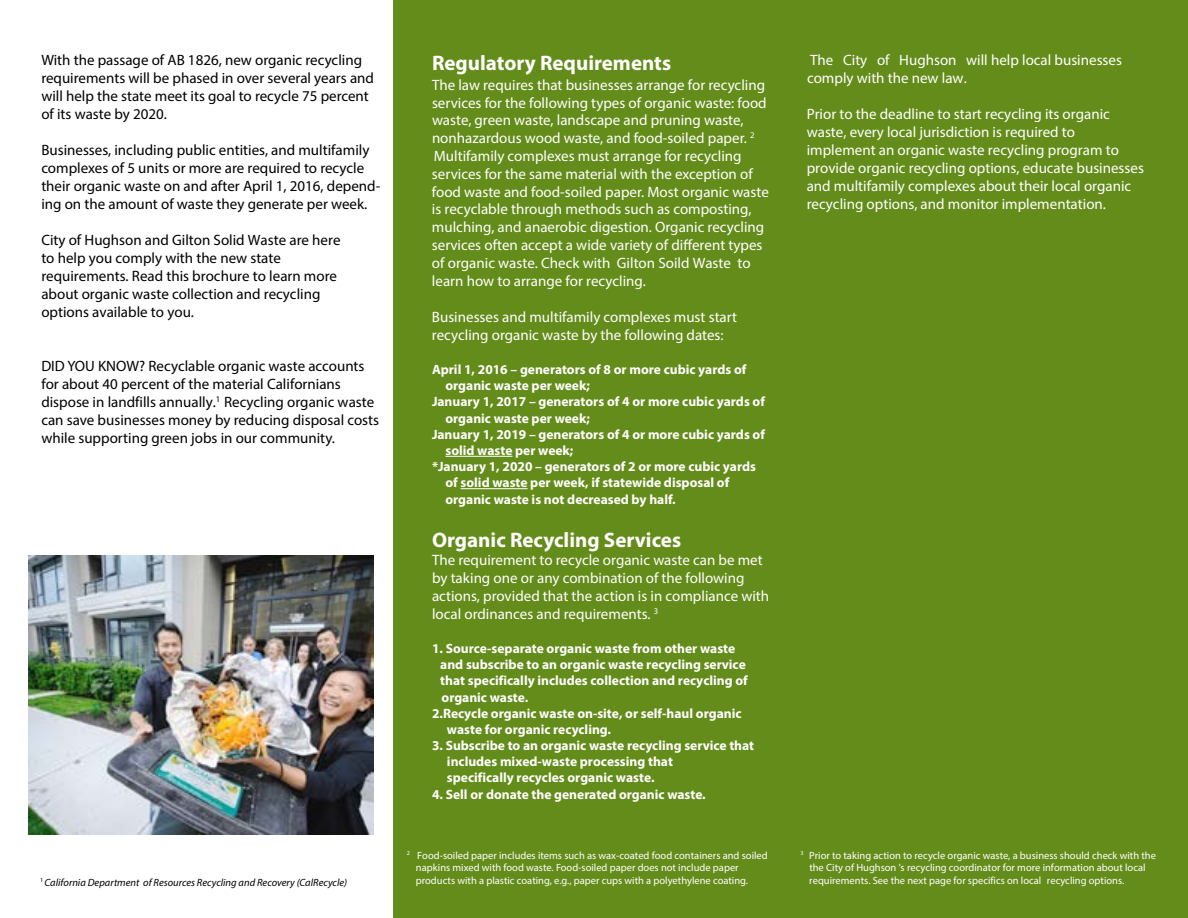
<style>
.page{position:relative;width:1188px;height:918px;background:#fff}
.page>*{position:absolute;margin:0;border:0;box-sizing:border-box;transform-origin:0 0}
.t1{font:700 21px "Myriad Pro";color:#fff}
.t2{font:15px/17.9px "Myriad Pro";color:#fff}
.t3{font:15px/18px "Myriad Pro";color:#000}
.t4{font:700 13.5px/16.2px "Myriad Pro";color:#fff}
.t5{font:10.5px/12.6px "Myriad Pro";color:#fff}
.t6{font:italic 10.5px "Myriad Pro";color:#000}
</style>
<div class="page">
<div style="left:394px;top:0;width:794px;height:918px;background:#648c1a"></div>
<hr style="left:446px;top:456px;width:66px;height:1px;background:#fff">
<hr style="left:461px;top:488px;width:67px;height:1px;background:#fff">
<img style="left:28px;top:555px;width:346px;height:279px">
<p class="t3" style="left:41px;top:51px;width:334px">With the passage of AB 1826, new organic recycling requirements will be phased in over several years and will help the state meet its goal to recycle 75 percent of its waste by 2020.</p>
<p class="t3" style="left:41px;top:141px;width:340px">Businesses, including public entities, and multifamily complexes of 5 units or more are required to recycle their organic waste on and after April 1, 2016, depend&shy;ing on the amount of waste they generate per week.</p>
<p class="t3" style="left:41px;top:231px;width:301px">City of Hughson and Gilton Solid Waste are here to help you comply with the new state requirements. Read this brochure to learn more about organic waste collection and recycling options available to you.</p>
<p class="t3" style="left:41px;top:357px;width:339px">DID YOU KNOW? Recyclable organic waste accounts for about 40 percent of the material Californians dispose in landfills annually.<sup>1</sup> Recycling organic waste can save businesses money by reducing disposal costs while supporting green jobs in our community.</p>
<p class="t1" style="left:432px;top:49px;width:241px">Regulatory Requirements</p>
<p class="t2" style="left:432px;top:76px;width:338px">The law requires that businesses arrange for recycling services for the following types of organic waste: food waste, green waste, landscape and pruning waste, nonhazardous wood waste, and food-soiled paper. <sup>2<br></sup>Multifamily complexes must arrange for recycling services for the same material with the exception of food waste and food-soiled paper. Most organic waste is recyclable through methods such as composting, mulching, and anaerobic digestion. Organic recycling services often accept a wide variety of different types of organic waste. Check with Gilton Soild Waste to learn how to arrange for recycling.</p>
<p class="t2" style="left:432px;top:307px;width:307px">Businesses and multifamily complexes must start recycling organic waste by the following dates:</p>
<p class="t4" style="left:432px;top:361px;width:316px">April 1, 2016 – generators of 8 or more cubic yards of</p>
<p class="t4" style="left:446px;top:377px;width:146px">organic waste per week;</p>
<p class="t4" style="left:432px;top:393px;width:334px">January 1, 2017 – generators of 4 or more cubic yards of</p>
<p class="t4" style="left:446px;top:409px;width:146px">organic waste per week;</p>
<p class="t4" style="left:432px;top:426px;width:334px">January 1, 2019 – generators of 4 or more cubic yards of</p>
<p class="t4" style="left:446px;top:442px;width:129px">solid waste per week;</p>
<p class="t4" style="left:446px;top:458px;width:312px;text-indent:-14px">*January 1, 2020 – generators of 2 or more cubic yards of solid waste per week, if statewide disposal of organic waste is not decreased by half.</p>
<h3 class="t1" style="left:432px;top:526px;width:251px">Organic Recycling Services</h3>
<p class="t2" style="left:432px;top:550px;width:339px">The requirement to recycle organic waste can be met by taking one or any combination of the following actions, provided that the action is in compliance with local ordinances and requirements. <sup>3</sup></p>
<p class="t4" style="left:440px;top:640px;width:309px;text-indent:-8px">1. Source-separate organic waste from other waste and subscribe to an organic waste recycling service that specifically includes collection and recycling of organic waste.</p>
<p class="t4" style="left:447px;top:705px;width:296px;text-indent:-15px">2.Recycle organic waste on-site, or self-haul organic waste for organic recycling.</p>
<p class="t4" style="left:447px;top:737px;width:309px;text-indent:-15px">3. Subscribe to an organic waste recycling service that includes mixed-waste processing that<br>specifically recycles organic waste.</p>
<p class="t4" style="left:432px;top:786px;width:275px">4. Sell or donate the generated organic waste.</p>
<p class="t2" style="left:807px;top:51px;width:317px">The City of Hughson will help local businesses comply with the new law.</p>
<p class="t2" style="left:807px;top:105px;width:339px">Prior to the deadline to start recycling its organic waste, every local jurisdiction is required to implement an organic waste recycling program to provide organic recycling options, educate businesses and multifamily complexes about their local organic recycling options, and monitor implementation.</p>
<p class="t5" style="left:407px;top:849px;width:362px"><sup>2</sup> Food-soiled paper includes items such as wax-coated food containers and soiled</p>
<p class="t5" style="left:800px;top:849px;width:357px"><sup>3</sup> Prior to taking action to recycle organic waste, a business should check with the</p>
<p class="t5" style="left:416px;top:861px;width:324px">napkins mixed with food waste. Food-soiled paper does not include paper</p>
<p class="t5" style="left:809px;top:861px;width:338px">the City of Hughson 's recycling coordinator for more information about local requirements. See the next page for specifics on local recycling options.</p>
<p class="t6" style="left:40px;top:876px;width:309px"><sup>1</sup> California Department of Resources Recycling and Recovery (CalRecycle)</p>
<p class="t5" style="left:416px;top:874px;width:334px">products with a plastic coating, e.g., paper cups with a polyethylene coating.</p>
</div>
